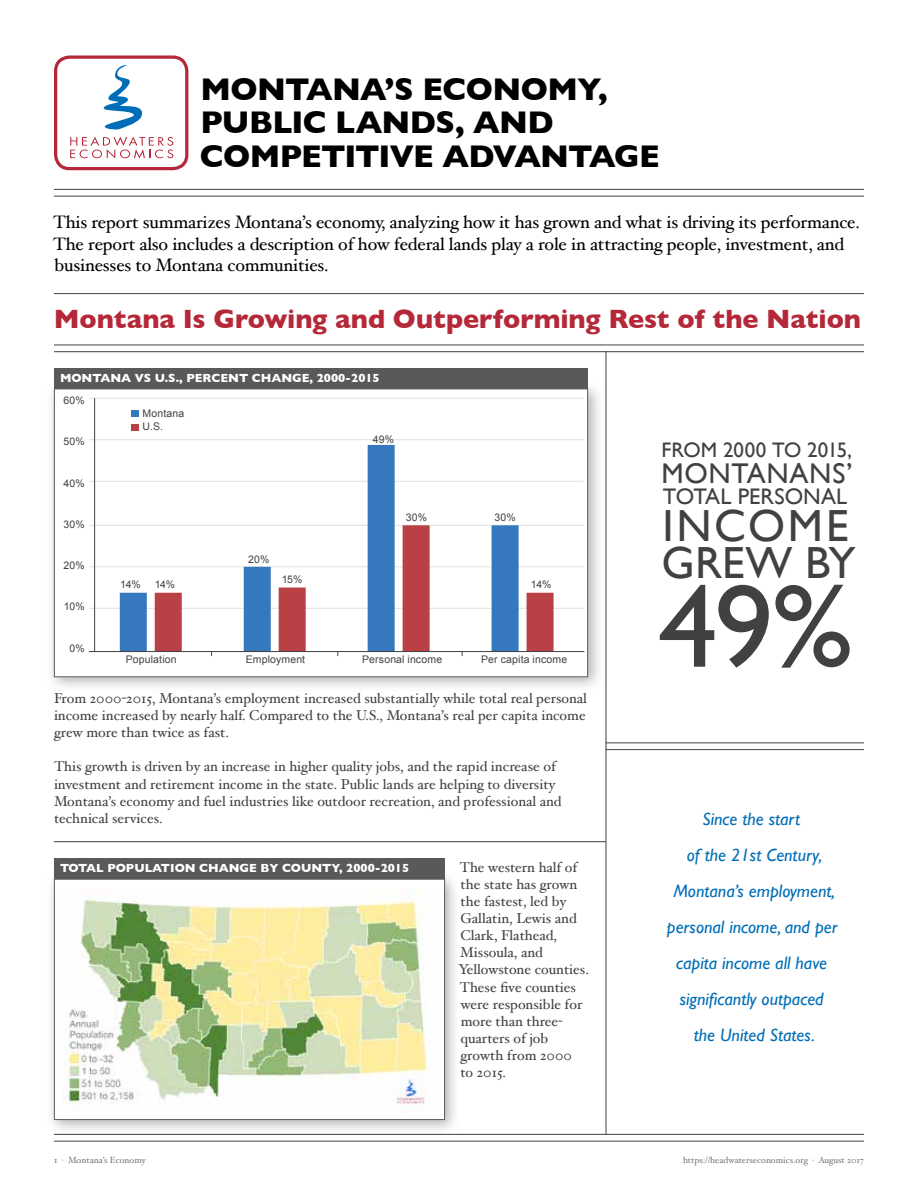
<style>
.page{position:relative;width:918px;height:1188px;background:#fff}
.page>*{position:absolute;margin:0;border:0;box-sizing:border-box;transform-origin:0 0}
.t1{font:118.5px "Gill Sans";color:#414042}
.t2{font:45px/37.2px "Gill Sans";letter-spacing:.045em;color:#414042}
.t3{font:700 31.95px/33.5px "Gill Sans";letter-spacing:-.02em;color:#000}
.t4{font:28.5px "Gill Sans";letter-spacing:.025em;color:#414042}
.t5{font:700 27px "Gill Sans";letter-spacing:-.005em;color:#b42839}
.t6{font:22.5px "Gill Sans";letter-spacing:.005em;color:#414042}
.t7{font:21px "Gill Sans";color:#414042}
.t8{font:18px/21.6px "Hoefler Text";letter-spacing:-.01em;color:#000}
.t9{font:italic 18px/36px "Gill Sans";color:#006eb7;text-align:center}
.t10{font:14.25px/17.1px "Hoefler Text";color:#414042}
.t11{font:700 12px "Gill Sans";color:#fff}
.t12{font:10.5px "Arial";letter-spacing:.015em;color:#414042}
.t13{font:10.5px/12.6px "Arial";letter-spacing:.015em;color:#414142}
.t14{font:9px "Hoefler Text";color:#77787b}
</style>
<div class="page">
<hr style="left:54px;top:1134px;width:810px;height:1px;background:#414042">
<hr style="left:54px;top:1141px;width:810px;height:1px;background:#414042">
<div style="left:54px;top:56px;width:134px;height:114px;border:3px solid #b42839;border-radius:14px"></div>
<svg style="left:70px;top:137px;width:103px;height:22px"></svg>
<svg style="left:103px;top:65px;width:40px;height:65px"></svg>
<div style="left:46px;top:380px;width:558px;height:313px;background:#000;opacity:.3"></div>
<div style="left:54px;top:389px;width:534px;height:288px;background:#fff"></div>
<hr style="left:90px;top:608px;width:494px;height:1px;background:#e0e0e0">
<hr style="left:90px;top:566px;width:494px;height:1px;background:#e0e0e0">
<hr style="left:90px;top:525px;width:494px;height:1px;background:#e0e0e0">
<hr style="left:90px;top:481px;width:494px;height:1px;background:#e0e0e0">
<hr style="left:90px;top:439px;width:494px;height:1px;background:#e0e0e0">
<hr style="left:90px;top:398px;width:494px;height:1px;background:#e0e0e0">
<svg style="left:120px;top:445px;width:275px;height:206px"></svg>
<svg style="left:155px;top:525px;width:399px;height:126px"></svg>
<hr style="left:89px;top:651px;width:495px;height:1px;background:#414042">
<hr style="left:94px;top:398px;width:1px;height:254px;background:#414042">
<div style="left:132px;top:411px;width:7px;height:6px;background:#3678bd"></div>
<div style="left:132px;top:424px;width:7px;height:7px;background:#b94145"></div>
<div style="left:54px;top:389px;width:534px;height:288px;border:1px solid #58595b"></div>
<div style="left:54px;top:368px;width:534px;height:21px;background:#58595b"></div>
<hr style="left:54px;top:189px;width:810px;height:1px;background:#414042">
<hr style="left:54px;top:196px;width:810px;height:1px;background:#414042">
<hr style="left:54px;top:293px;width:810px;height:1px;background:#414042">
<hr style="left:54px;top:345px;width:810px;height:1px;background:#414042">
<hr style="left:54px;top:351px;width:810px;height:1px;background:#414042">
<hr style="left:606px;top:351px;width:1px;height:783px;background:#414042">
<hr style="left:54px;top:841px;width:552px;height:1px;background:#414042">
<hr style="left:606px;top:742px;width:258px;height:1px;background:#414042">
<hr style="left:606px;top:749px;width:258px;height:1px;background:#414042">
<div style="left:46px;top:871px;width:415px;height:265px;background:#000;opacity:.3"></div>
<div style="left:54px;top:879px;width:391px;height:241px;background:#fff"></div>
<img style="left:63px;top:889px;width:364px;height:218px">
<div style="left:54px;top:879px;width:391px;height:241px;border:1px solid #58595b"></div>
<div style="left:54px;top:859px;width:391px;height:20px;background:#58595b"></div>
<h3 class="t3" style="left:200px;top:71px;width:462px">MONTANA’S ECONOMY,<br>PUBLIC LANDS, AND<br>COMPETITIVE ADVANTAGE</h3>
<p class="t8" style="left:53px;top:211px;width:808px">This report summarizes Montana’s economy, analyzing how it has grown and what is driving its performance.<br>The report also includes a description of how federal lands play a role in attracting people, investment, and businesses to Montana communities.</p>
<h3 class="t5" style="left:54px;top:298px;width:809px">Montana Is Growing and Outperforming Rest of the Nation</h3>
<p class="t11" style="left:60px;top:368px;width:321px">MONTANA VS U.S., PERCENT CHANGE, 2000-2015</p>
<p class="t12" style="left:63px;top:394px;width:23px">60%</p>
<p class="t12" style="left:63px;top:435px;width:23px">50%</p>
<p class="t12" style="left:64px;top:476px;width:23px">40%</p>
<p class="t12" style="left:63px;top:517px;width:23px">30%</p>
<p class="t12" style="left:64px;top:559px;width:23px">20%</p>
<p class="t12" style="left:64px;top:600px;width:22px">10%</p>
<p class="t12" style="left:70px;top:641px;width:17px">0%</p>
<p class="t13" style="left:143px;top:407px;width:43px">Montana<br>U.S.</p>
<p class="t12" style="left:120px;top:578px;width:22px">14%</p>
<p class="t12" style="left:155px;top:578px;width:22px">14%</p>
<p class="t12" style="left:248px;top:552px;width:23px">20%</p>
<p class="t12" style="left:282px;top:572px;width:22px">15%</p>
<p class="t12" style="left:373px;top:432px;width:23px">49%</p>
<p class="t12" style="left:406px;top:511px;width:23px">30%</p>
<p class="t12" style="left:494px;top:511px;width:23px">30%</p>
<p class="t12" style="left:531px;top:578px;width:22px">14%</p>
<p class="t12" style="left:126px;top:652px;width:52px">Population</p>
<p class="t12" style="left:246px;top:652px;width:61px">Employment</p>
<p class="t12" style="left:362px;top:652px;width:82px">Personal income</p>
<p class="t12" style="left:481px;top:652px;width:88px">Per capita income</p>
<p class="t10" style="left:54px;top:690px;width:534px;text-align:justify">From 2000-2015, Montana’s employment increased substantially while total real personal income increased by nearly half. Compared to the U.S., Montana’s real per capita income grew more than twice as fast.</p>
<p class="t10" style="left:54px;top:758px;width:509px">This growth is driven by an increase in higher quality jobs, and the rapid increase of investment and retirement income in the state. Public lands are helping to diversity Montana’s economy and fuel industries like outdoor recreation, and professional and technical services.</p>
<p class="t11" style="left:60px;top:859px;width:351px">TOTAL POPULATION CHANGE BY COUNTY, 2000-2015</p>
<p class="t10" style="left:458px;top:858px;width:132px">The western half of the state has grown the fastest, led by<br>Gallatin, Lewis and<br>Clark, Flathead,<br>Missoula, and<br>Yellowstone counties.<br>These five counties were responsible for more than three&shy;quarters of job growth from 2000<br>to 2015.</p>
<h3 class="t7" style="left:661px;top:438px;width:192px">FROM 2000 TO 2015,</h3>
<h3 class="t4" style="left:662px;top:456px;width:193px">MONTANANS’</h3>
<h3 class="t6" style="left:663px;top:483px;width:186px">TOTAL PERSONAL</h3>
<h2 class="t2" style="left:662px;top:506px;width:196px">INCOME<br>GREW BY</h2>
<h1 class="t1" style="left:658px;top:557px;width:196px">49%</h1>
<p class="t9" style="left:667px;top:800px;width:172px">Since the start<br>of the 21st Century,<br>Montana’s employment, personal income, and per capita income all have significantly outpaced<br>the United States.</p>
<p class="t14" style="left:54px;top:1154px;width:93px">1 · Montana’s Economy</p>
<p class="t14" style="left:683px;top:1154px;width:182px">https://headwaterseconomics.org · August 2017</p>
</div>
